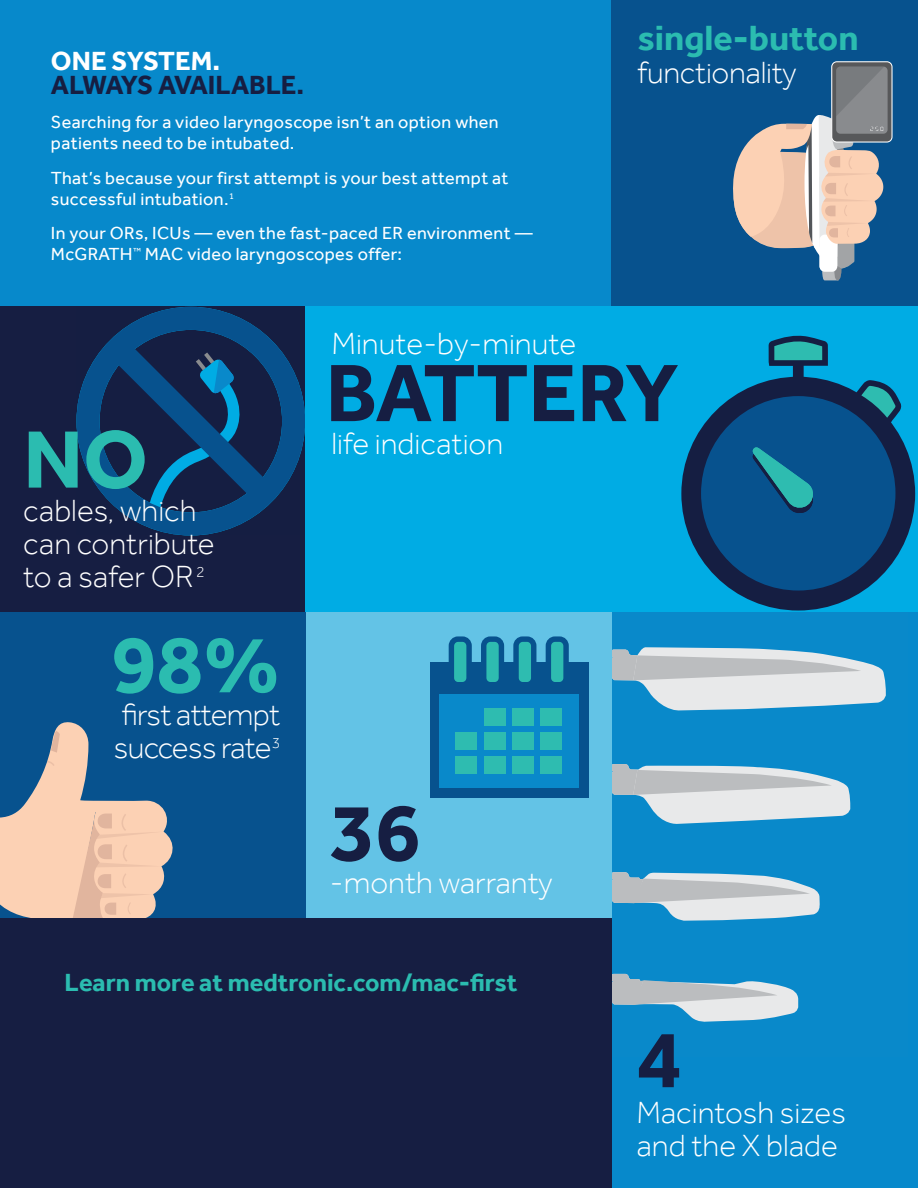
<style>
.page{position:relative;width:918px;height:1188px;background:#fff}
.page>*{position:absolute;margin:0;border:0;box-sizing:border-box;transform-origin:0 0}
.t1{font:700 84px "Effra";letter-spacing:-.01em;color:#161e42}
.t2{font:700 84px "Effra";color:#2bbcb0}
.t3{font:700 36px "Effra";color:#2bbcb0}
.t4{font:300 31.5px/33px "Effra";color:#fff}
.t5{font:300 31.5px/33px "Effra";letter-spacing:-.02em;color:#fff}
.t6{font:700 27px "Effra";color:#161e42}
.t7{font:700 27px "Effra";color:#fff}
.t8{font:700 25.5px "Effra";color:#2bbcb0}
.t9{font:18px/21px "Effra";letter-spacing:.02em;color:#fff}
</style>
<div class="page">
<div style="left:612px;top:612px;width:306px;height:576px;background:#0789cb"></div>
<svg style="left:612px;top:647px;width:274px;height:64px"></svg>
<svg style="left:612px;top:764px;width:238px;height:60px"></svg>
<svg style="left:612px;top:872px;width:208px;height:49px"></svg>
<svg style="left:612px;top:974px;width:186px;height:48px"></svg>
<div style="left:0;top:306px;width:306px;height:306px;background:#161e42"></div>
<svg style="left:76px;top:307px;width:229px;height:228px"></svg>
<svg style="left:83px;top:314px;width:215px;height:215px"></svg>
<svg style="left:143px;top:348px;width:99px;height:173px"></svg>
<div style="left:0;top:0;width:612px;height:306px;background:#0789cb"></div>
<div style="left:612px;top:0;width:306px;height:306px;background:#07528e"></div>
<svg style="left:733px;top:61px;width:160px;height:220px"></svg>
<div style="left:0;top:918px;width:612px;height:270px;background:#161e42"></div>
<div style="left:0;top:612px;width:306px;height:306px;background:#07528e"></div>
<svg style="left:0;top:722px;width:173px;height:196px"></svg>
<div style="left:306px;top:306px;width:612px;height:306px;background:#00ace4"></div>
<div style="left:681px;top:377px;width:234px;height:234px;background:#151e42;border-radius:50%"></div>
<div style="left:701px;top:396px;width:194px;height:195px;background:#07528e;border-radius:50%"></div>
<svg style="left:769px;top:335px;width:59px;height:45px"></svg>
<svg style="left:853px;top:380px;width:49px;height:48px"></svg>
<svg style="left:752px;top:447px;width:61px;height:66px"></svg>
<div style="left:306px;top:612px;width:306px;height:306px;background:#63c3e6"></div>
<div style="left:430px;top:662px;width:159px;height:135px;background:#07528e"></div>
<div style="left:451px;top:639px;width:18px;height:46px;background:#2ebcb0;border-radius:7px"></div>
<div style="left:449px;top:636px;width:23px;height:51px;border:5px solid #07528e;border-radius:7px"></div>
<div style="left:484px;top:639px;width:17px;height:46px;background:#2ebcb0;border-radius:7px"></div>
<div style="left:481px;top:636px;width:23px;height:51px;border:5px solid #07528e;border-radius:7px"></div>
<div style="left:516px;top:639px;width:18px;height:46px;background:#2ebcb0;border-radius:7px"></div>
<div style="left:513px;top:636px;width:23px;height:51px;border:5px solid #07528e;border-radius:7px"></div>
<div style="left:548px;top:639px;width:18px;height:46px;background:#2ebcb0;border-radius:7px"></div>
<div style="left:546px;top:636px;width:23px;height:51px;border:5px solid #07528e;border-radius:7px"></div>
<div style="left:440px;top:694px;width:139px;height:94px;background:#0989ca"></div>
<div style="left:456px;top:756px;width:21px;height:18px;background:#2ebcb0"></div>
<div style="left:484px;top:756px;width:21px;height:18px;background:#2ebcb0"></div>
<div style="left:512px;top:756px;width:21px;height:18px;background:#2ebcb0"></div>
<div style="left:540px;top:756px;width:21px;height:18px;background:#2ebcb0"></div>
<div style="left:456px;top:732px;width:21px;height:18px;background:#2ebcb0"></div>
<div style="left:484px;top:732px;width:21px;height:18px;background:#2ebcb0"></div>
<div style="left:512px;top:732px;width:21px;height:18px;background:#2ebcb0"></div>
<div style="left:540px;top:732px;width:21px;height:18px;background:#2ebcb0"></div>
<div style="left:484px;top:708px;width:21px;height:18px;background:#2ebcb0"></div>
<div style="left:512px;top:708px;width:21px;height:18px;background:#2ebcb0"></div>
<div style="left:540px;top:708px;width:21px;height:18px;background:#2ebcb0"></div>
<hr style="left:917px;top:918px;width:1px;height:270px;background:#00ace4">
<h3 class="t7" style="left:51px;top:44px;width:171px">ONE SYSTEM.</h3>
<h3 class="t6" style="left:51px;top:68px;width:255px">ALWAYS AVAILABLE.</h3>
<p class="t9" style="left:51px;top:113px;width:449px">Searching for a video laryngoscope isn’t an option when patients need to be intubated.</p>
<p class="t9" style="left:51px;top:168px;width:459px">That’s because your first attempt is your best attempt at successful intubation.<sup>1</sup></p>
<p class="t9" style="left:51px;top:224px;width:483px">In your ORs, ICUs — even the fast-paced ER environment —<br>McGRATH<sup>™</sup> MAC video laryngoscopes offer:</p>
<h2 class="t3" style="left:637px;top:16px;width:223px">single-button</h2>
<h3 class="t4" style="left:637px;top:58px;width:161px">functionality</h3>
<h1 class="t2" style="left:23px;top:409px;width:126px">NO</h1>
<h3 class="t4" style="left:23px;top:496px;width:193px">cables, which can contribute to a safer OR<sup>2</sup></h3>
<h1 class="t2" style="left:111px;top:614px;width:171px">98%</h1>
<h3 class="t5" style="left:114px;top:698px;width:168px">昀椀rst attempt success rate<sup>3</sup></h3>
<h3 class="t4" style="left:331px;top:327px;width:247px">Minute-by-minute</h3>
<h1 class="t1" style="left:326px;top:343px;width:354px">BATTERY</h1>
<h3 class="t4" style="left:331px;top:429px;width:173px">life indication</h3>
<h1 class="t1" style="left:330px;top:782px;width:92px">36</h1>
<h3 class="t4" style="left:330px;top:866px;width:224px">-month warranty</h3>
<h3 class="t8" style="left:65px;top:967px;width:454px">Learn more at medtronic.com/mac-昀椀rst</h3>
<h1 class="t1" style="left:636px;top:1009px;width:47px">4</h1>
<h3 class="t4" style="left:636px;top:1098px;width:211px">Macintosh sizes and the X blade</h3>
</div>
